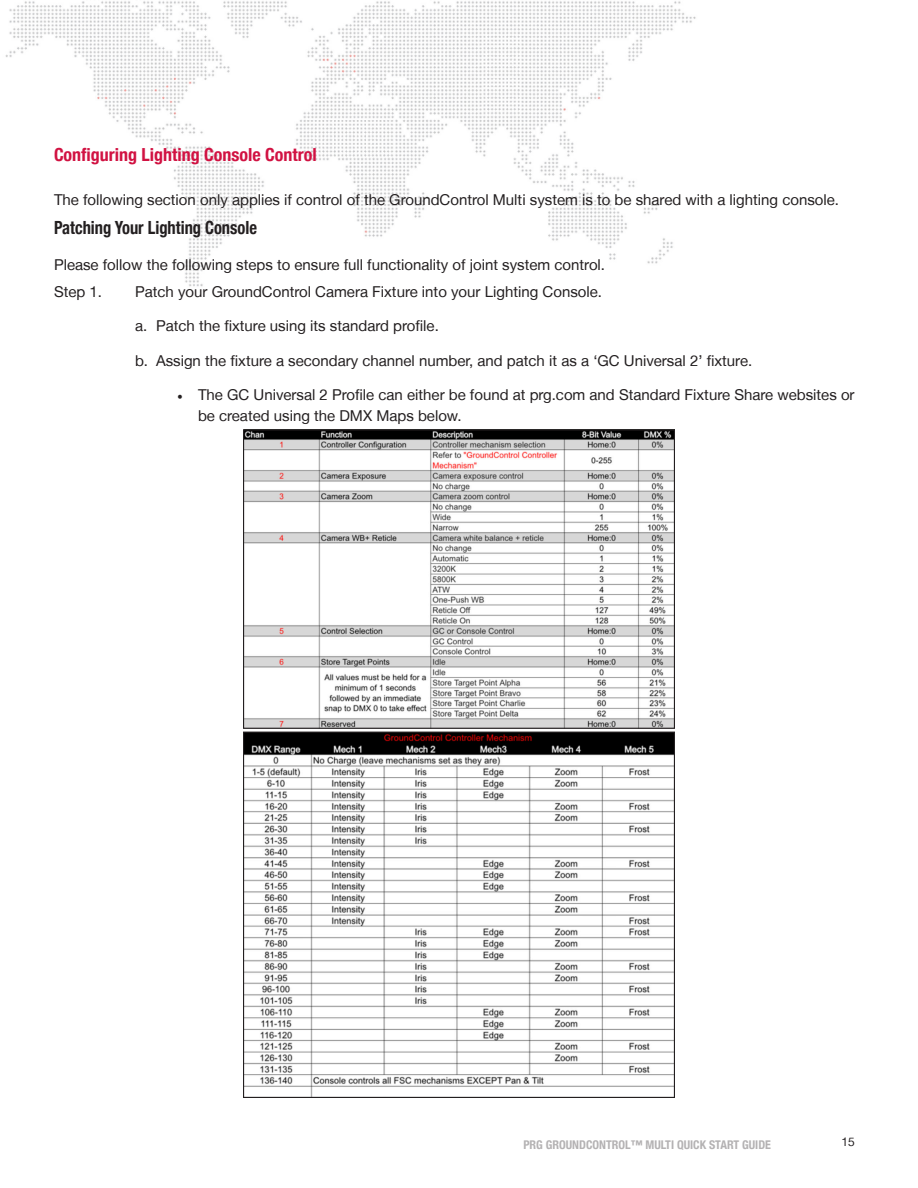
<style>
.page{position:relative;width:918px;height:1188px;background:#fff}
.page>*{position:absolute;margin:0;border:0;box-sizing:border-box;transform-origin:0 0}
.Tertiary_Section_Header{font:700 condensed 18.15px "Helvetica Neue";color:#231f20;scale:.91 1}
.Secondary_Section_Header__red{font:700 condensed 18px "Helvetica Neue";color:#d11242}
.t1{font:15px/21px "Helvetica Neue LT";color:#231f20}
.t2{font:700 condensed 12px "Helvetica Neue";color:#b4b2b3}
.t3{font:12px "Helvetica Neue LT";color:#231f20}
.s1{font-family:"Minion Pro"}
</style>
<div class="page">
<img style="left:5px;top:1px;width:691px;height:286px">
<img style="left:245px;top:431px;width:428px;height:296px">
<div style="left:243px;top:429px;width:432px;height:300px;border:1px solid #231f20"></div>
<img style="left:245px;top:734px;width:428px;height:362px">
<div style="left:243px;top:732px;width:432px;height:366px;border:1px solid #231f20"></div>
<p class="Secondary_Section_Header__red" style="left:54px;top:140px;width:264px">Configuring Lighting Console Control</p>
<p class="t1" style="left:54px;top:189px;width:787px">The following section only applies if control of the GroundControl Multi system is to be shared with a lighting console.</p>
<p class="Tertiary_Section_Header" style="left:54px;top:212px;width:225px">Patching Your Lighting Console</p>
<p class="t1" style="left:54px;top:254px;width:553px">Please follow the following steps to ensure full functionality of joint system control.</p>
<p class="t1" style="left:54px;top:281px;width:50px">Step 1.</p>
<p class="t1" style="left:135px;top:281px;width:469px">Patch your GroundControl Camera Fixture into your Lighting Console.</p>
<p class="t1" style="left:135px;top:315px;width:305px">a. Patch the fixture using its standard profile.</p>
<p class="t1" style="left:135px;top:350px;width:619px">b. Assign the fixture a secondary channel number, and patch it as a ‘GC Universal 2’ fixture.</p>
<p class="t1" style="left:198px;top:384px;width:658px;text-indent:-21px"><span class="s1">•</span> The GC Universal 2 Profile can either be found at prg.com and Standard Fixture Share websites or be created using the DMX Maps below.</p>
<p class="t2" style="left:523px;top:1134px;width:249px">PRG GROUNDCONTROL™ MULTI QUICK START GUIDE</p>
<p class="t3" style="left:842px;top:1135px;width:15px">15</p>
</div>
